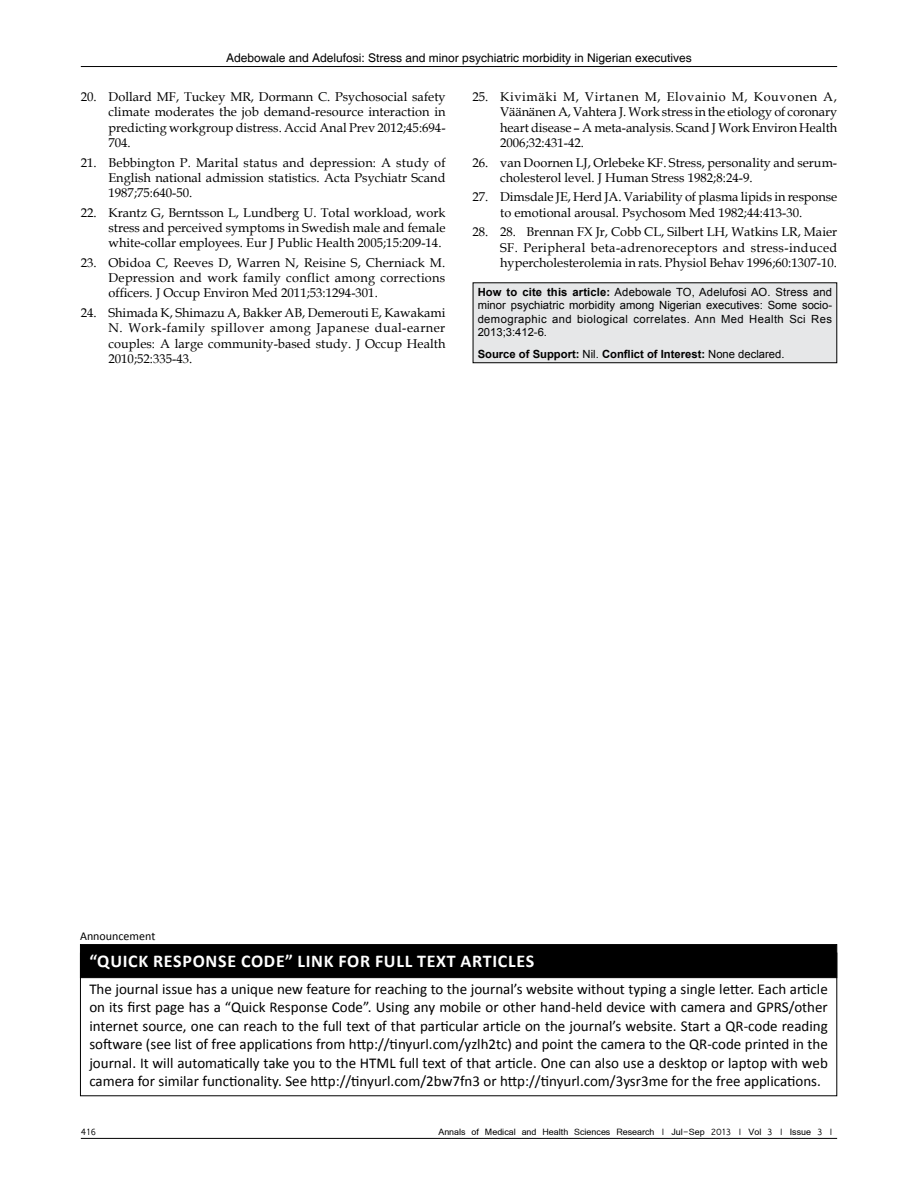
<style>
.page{position:relative;width:918px;height:1188px;background:#fff}
.page>*{position:absolute;margin:0;border:0;box-sizing:border-box;transform-origin:0 0}
.t1{font:700 18px "Calibri";letter-spacing:.04em;color:#fff}
.t2{font:15px/18.5px "Calibri";color:#000;text-align:justify}
.t3{font:13.5px "Vrinda";color:#000}
.t4{font:12.75px/15.3px "Book Antiqua";color:#000;text-align:justify}
.t5{font:12px "Helvetica";color:#000}
.t6{font:12px "Calibri";color:#000}
.t7{font:11.25px/13.5px "Arial";letter-spacing:.035em;color:#000;text-align:justify}
.t8{font:700 11.25px "Arial";color:#000}
.s1{font-weight:700}
.s2{font-weight:400}
</style>
<div class="page">
<hr style="left:81px;top:66px;width:756px;height:1px;background:#000">
<hr style="left:81px;top:1138px;width:756px;height:1px;background:#000">
<div style="left:473px;top:283px;width:364px;height:80px;background:#e6e7e8"></div>
<div style="left:473px;top:282px;width:364px;height:81px;border:1px solid #000"></div>
<div style="left:80px;top:944px;width:757px;height:34px;background:#000;border:1px solid #000"></div>
<div style="left:80px;top:953px;width:757px;height:143px;border:1px solid #000"></div>
<p class="t5" style="left:226px;top:51px;width:467px">Adebowale and Adelufosi: Stress and minor psychiatric morbidity in Nigerian executives</p>
<p class="t4" style="left:109px;top:89px;width:339px;text-indent:-28px">20. Dollard MF, Tuckey MR, Dormann C. Psychosocial safety climate moderates the job demand-resource interaction in predicting workgroup distress. Accid Anal Prev 2012;45:694- 704.</p>
<p class="t4" style="left:109px;top:154px;width:339px;text-indent:-28px">21. Bebbington P. Marital status and depression: A study of English national admission statistics. Acta Psychiatr Scand 1987;75:640-50.</p>
<p class="t4" style="left:109px;top:204px;width:338px;text-indent:-28px">22. Krantz G, Berntsson L, Lundberg U. Total workload, work stress and perceived symptoms in Swedish male and female white-collar employees. Eur J Public Health 2005;15:209-14.</p>
<p class="t4" style="left:109px;top:255px;width:338px;text-indent:-28px">23. Obidoa C, Reeves D, Warren N, Reisine S, Cherniack M.<br>Depression and work family conflict among corrections officers. J Occup Environ Med 2011;53:1294-301.</p>
<p class="t4" style="left:109px;top:305px;width:339px;text-indent:-28px">24. Shimada K, Shimazu A, Bakker AB, Demerouti E, Kawakami N. Work-family spillover among Japanese dual-earner couples: A large community-based study. J Occup Health 2010;52:335-43.</p>
<p class="t4" style="left:500px;top:89px;width:339px;text-indent:-28px">25. Kivimäki M, Virtanen M, Elovainio M, Kouvonen A, Väänänen A, Vahtera J. Work stress in the etiology of coronary heart disease – A meta-analysis. Scand J Work Environ Health 2006;32:431-42.</p>
<p class="t4" style="left:500px;top:154px;width:338px;text-indent:-28px">26. van Doornen LJ, Orlebeke KF. Stress, personality and serum&shy;cholesterol level. J Human Stress 1982;8:24-9.</p>
<p class="t4" style="left:472px;top:189px;width:366px;text-align:center">27. Dimsdale JE, Herd JA. Variability of plasma lipids in response to emotional arousal. Psychosom Med 1982;44:413-30.</p>
<p class="t4" style="left:500px;top:224px;width:339px;text-indent:-28px">28. 28. Brennan FX Jr, Cobb CL, Silbert LH, Watkins LR, Maier SF. Peripheral beta-adrenoreceptors and stress-induced hypercholesterolemia in rats. Physiol Behav 1996;60:1307-10.</p>
<p class="t7" style="left:478px;top:285px;width:356px"><span class="s1">How to cite this article:</span> Adebowale TO, Adelufosi AO. Stress and minor psychiatric morbidity among Nigerian executives: Some socio&shy;demographic and biological correlates. Ann Med Health Sci Res 2013;3:412-6.</p>
<p class="t8" style="left:478px;top:347px;width:308px">Source of Support: <span class="s2">Nil.</span> Conflict of Interest: <span class="s2">None declared.</span></p>
<p class="t6" style="left:80px;top:929px;width:77px">Announcement</p>
<h1 class="t1" style="left:89px;top:949px;width:127px">“QUICK RESPONSE</h1>
<h1 class="t1" style="left:241px;top:949px;width:285px">CODE” LINK FOR FULL TEXT ARTICLES</h1>
<p class="t2" style="left:89px;top:980px;width:740px">The journal issue has a unique new feature for reaching to the journal’s website without typing a single letter. Each article on its first page has a “Quick Response Code”. Using any mobile or other hand-held device with camera and GPRS/other internet source, one can reach to the full text of that particular article on the journal’s website. Start a QR-code reading software (see list of free applications from http://tinyurl.com/yzlh2tc) and point the camera to the QR-code printed in the journal. It will automatically take you to the HTML full text of that article. One can also use a desktop or laptop with web camera for similar functionality. See http://tinyurl.com/2bw7fn3 or http://tinyurl.com/3ysr3me for the free applications.</p>
<p class="t3" style="left:81px;top:1125px;width:17px">416</p>
<p class="t3" style="left:438px;top:1125px;width:397px">Annals of Medical and Health Sciences Research | Jul-Sep 2013 | Vol 3 | Issue 3 |</p>
</div>
